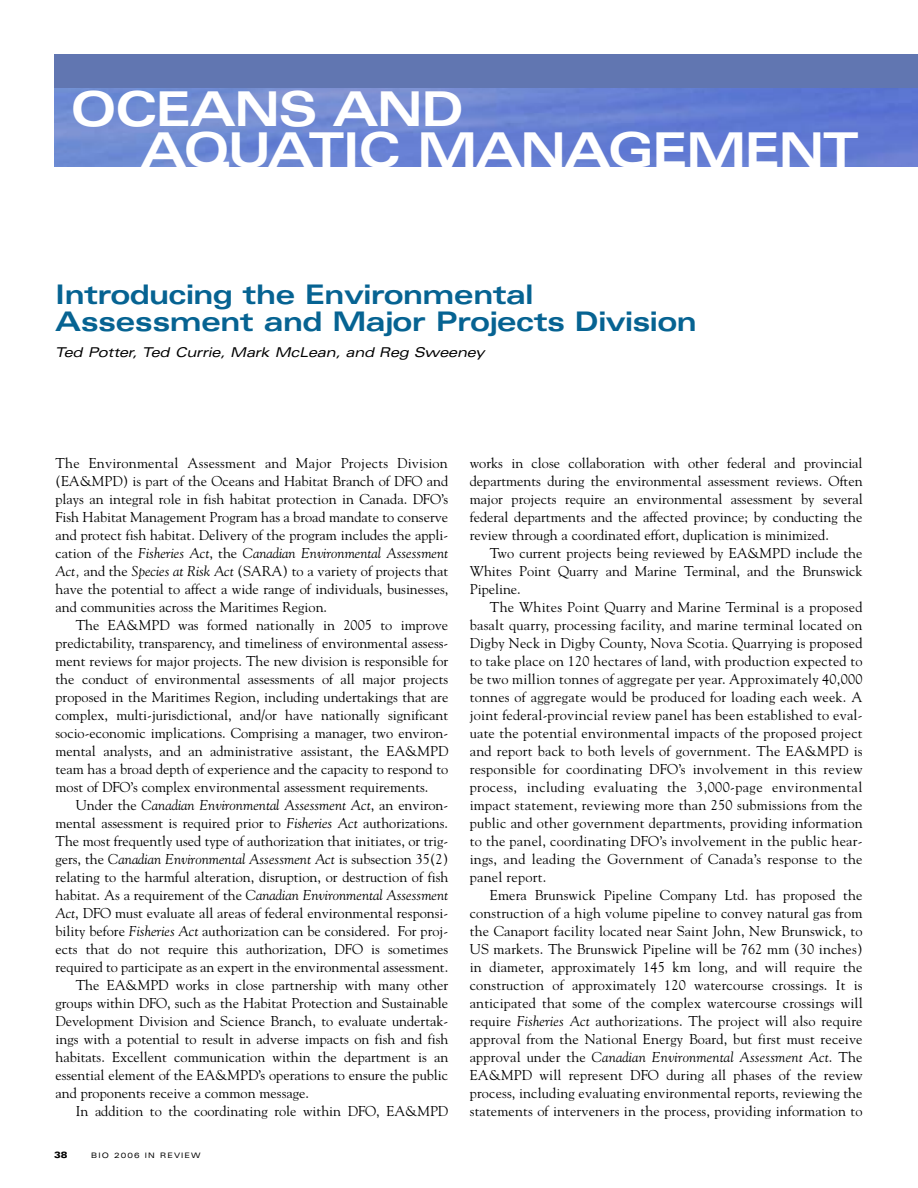
<style>
.page{position:relative;width:918px;height:1188px;background:#fff}
.page>*{position:absolute;margin:0;border:0;box-sizing:border-box;transform-origin:0 0}
.t1{font:700 expanded 48px/40.7px "Univers";letter-spacing:-.035em;color:#fff}
.t2{font:700 expanded 27px/27px "Univers";letter-spacing:-.02em;color:#066392}
.t3{font:14.25px/18px "Goudy";color:#000;text-align:justify}
.t4{font:italic 14.25px "Goudy";color:#000}
.t5{font:italic expanded 13.5px "Univers";letter-spacing:-.015em;color:#000}
.t6{font:900 expanded 9px "Univers";color:#000}
.t7{font:expanded 7.5px "Univers";letter-spacing:.15em;color:#000}
.s1{font-style:italic}
.s2{font-style:normal}
</style>
<div class="page">
<img style="left:54px;top:87px;width:864px;height:79px">
<div style="left:54px;top:54px;width:864px;height:33px;background:#6176b1"></div>
<h1 class="t1" style="left:140px;top:93px;width:720px;text-indent:-70px">OCEANS AND<br>AQUATIC MANAGEMENT</h1>
<h2 class="t2" style="left:55px;top:283px;width:643px">Introducing the Environmental<br>Assessment and Major Projects Division</h2>
<p class="t5" style="left:55px;top:348px;width:431px">Ted Potter, Ted Currie, Mark McLean, and Reg Sweeney</p>
<p class="t3" style="left:55px;top:454px;width:394px">The Environmental Assessment and Major Projects Division (EA&amp;MPD) is part of the Oceans and Habitat Branch of DFO and plays an integral role in fish habitat protection in Canada. DFO’s Fish Habitat Management Program has a broad mandate to conserve and protect fish habitat. Delivery of the program includes the appli&shy;cation of the <span class="s1">Fisheries Act</span>, the <span class="s1">Canadian Environmental Assessment Act,</span> and the <span class="s1">Species at Risk Act</span> (SARA) to a variety of projects that have the potential to affect a wide range of individuals, businesses, and communities across the Maritimes Region.</p>
<p class="t3" style="left:56px;top:616px;width:394px;text-indent:20px">The EA&amp;MPD was formed nationally in 2005 to improve predictability, transparency, and timeliness of environmental assess&shy;ment reviews for major projects. The new division is responsible for the conduct of environmental assessments of all major projects proposed in the Maritimes Region, including undertakings that are complex, multi-jurisdictional, and/or have nationally significant socio-economic implications. Comprising a manager, two environ&shy;mental analysts, and an administrative assistant, the EA&amp;MPD team has a broad depth of experience and the capacity to respond to most of DFO’s complex environmental assessment requirements.</p>
<p class="t4" style="left:76px;top:797px;width:374px"><span class="s2">Under the</span> Canadian Environmental Assessment Act<span class="s2">, an environ-</span></p>
<p class="t3" style="left:56px;top:814px;width:394px">mental assessment is required prior to <span class="s1">Fisheries Act</span> authorizations.</p>
<p class="t3" style="left:55px;top:832px;width:394px">The most frequently used type of authorization that initiates, or trig-</p>
<p class="t4" style="left:55px;top:851px;width:394px"><span class="s2">gers, the</span> Canadian Environmental Assessment Act <span class="s2">is subsection 35(2)</span></p>
<p class="t3" style="left:55px;top:868px;width:394px">relating to the harmful alteration, disruption, or destruction of fish</p>
<p class="t4" style="left:55px;top:887px;width:394px"><span class="s2">habitat. As a requirement of the</span> Canadian Environmental Assessment</p>
<p class="t3" style="left:56px;top:904px;width:394px"><span class="s1">Act</span>, DFO must evaluate all areas of federal environmental responsi-</p>
<p class="t3" style="left:56px;top:922px;width:394px">bility before <span class="s1">Fisheries Act</span> authorization can be considered. For proj-</p>
<p class="t3" style="left:56px;top:940px;width:394px">ects that do not require this authorization, DFO is sometimes</p>
<p class="t3" style="left:56px;top:958px;width:394px">required to participate as an expert in the environmental assessment.</p>
<p class="t3" style="left:76px;top:976px;width:374px">The EA&amp;MPD works in close partnership with many other</p>
<p class="t3" style="left:56px;top:994px;width:394px">groups within DFO, such as the Habitat Protection and Sustainable</p>
<p class="t3" style="left:56px;top:1012px;width:394px">Development Division and Science Branch, to evaluate undertak-</p>
<p class="t3" style="left:56px;top:1030px;width:394px">ings with a potential to result in adverse impacts on fish and fish</p>
<p class="t3" style="left:56px;top:1048px;width:394px">habitats. Excellent communication within the department is an</p>
<p class="t3" style="left:56px;top:1066px;width:394px">essential element of the EA&amp;MPD’s operations to ensure the public</p>
<p class="t3" style="left:55px;top:1084px;width:255px">and proponents receive a common message.</p>
<p class="t3" style="left:76px;top:1102px;width:374px">In addition to the coordinating role within DFO, EA&amp;MPD</p>
<p class="t6" style="left:54px;top:1152px;width:15px">38</p>
<p class="t7" style="left:91px;top:1153px;width:111px">BIO 2006 IN REVIEW</p>
<p class="t3" style="left:470px;top:454px;width:394px">works in close collaboration with other federal and provincial departments during the environmental assessment reviews. Often major projects require an environmental assessment by several federal departments and the affected province; by conducting the review through a coordinated effort, duplication is minimized.</p>
<p class="t3" style="left:470px;top:544px;width:394px;text-indent:20px">Two current projects being reviewed by EA&amp;MPD include the Whites Point Quarry and Marine Terminal, and the Brunswick Pipeline.</p>
<p class="t3" style="left:470px;top:598px;width:394px;text-indent:20px">The Whites Point Quarry and Marine Terminal is a proposed basalt quarry, processing facility, and marine terminal located on Digby Neck in Digby County, Nova Scotia. Quarrying is proposed to take place on 120 hectares of land, with production expected to be two million tonnes of aggregate per year. Approximately 40,000 tonnes of aggregate would be produced for loading each week. A joint federal-provincial review panel has been established to eval&shy;uate the potential environmental impacts of the proposed project and report back to both levels of government. The EA&amp;MPD is responsible for coordinating DFO’s involvement in this review process, including evaluating the 3,000-page environmental impact statement, reviewing more than 250 submissions from the public and other government departments, providing information to the panel, coordinating DFO’s involvement in the public hear&shy;ings, and leading the Government of Canada’s response to the panel report.</p>
<p class="t3" style="left:470px;top:886px;width:394px;text-indent:20px">Emera Brunswick Pipeline Company Ltd. has proposed the construction of a high volume pipeline to convey natural gas from the Canaport facility located near Saint John, New Brunswick, to US markets. The Brunswick Pipeline will be 762 mm (30 inches) in diameter, approximately 145 km long, and will require the construction of approximately 120 watercourse crossings. It is anticipated that some of the complex watercourse crossings will require <span class="s1">Fisheries Act</span> authorizations. The project will also require approval from the National Energy Board, but first must receive approval under the <span class="s1">Canadian Environmental Assessment Act</span>. The EA&amp;MPD will represent DFO during all phases of the review process, including evaluating environmental reports, reviewing the statements of interveners in the process, providing information to</p>
</div>
